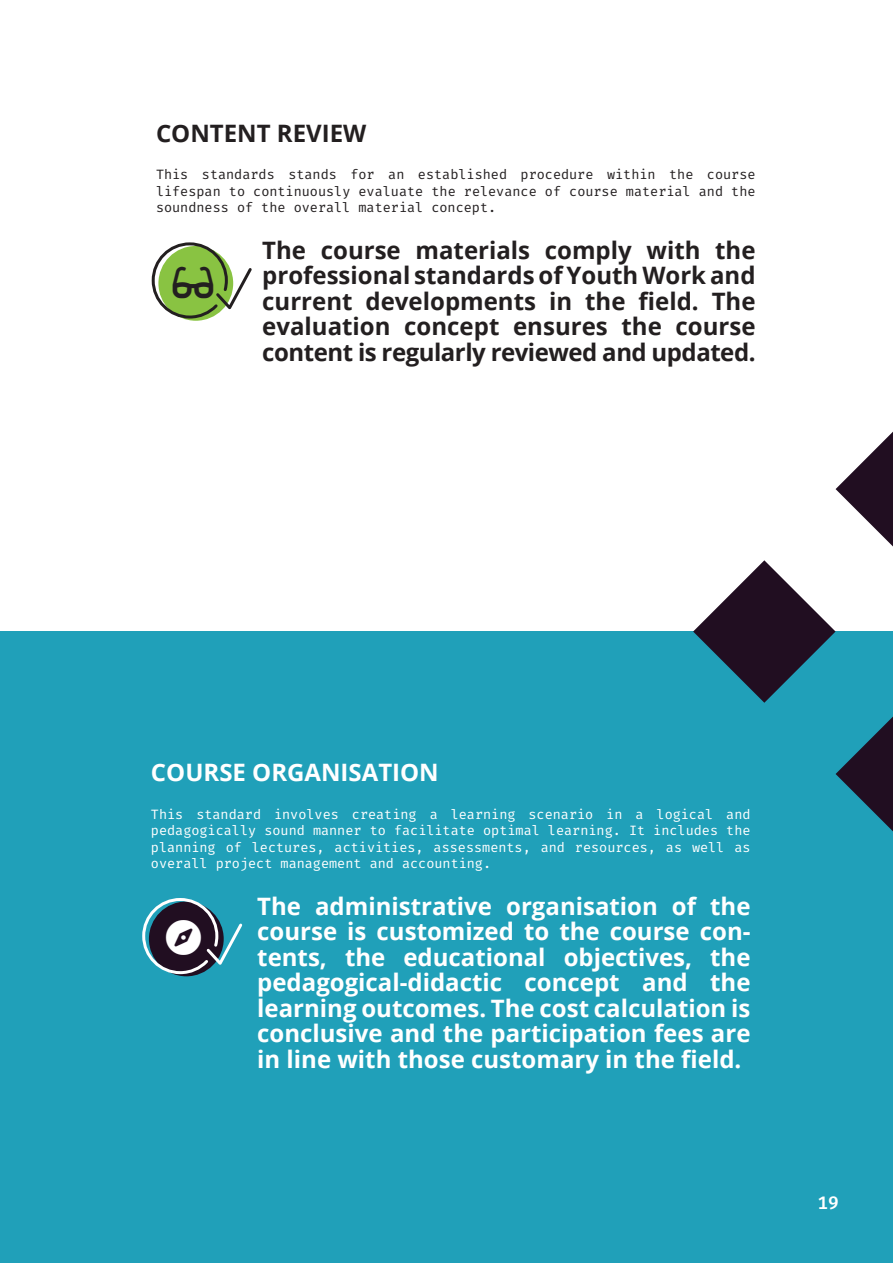
<style>
.page{position:relative;width:893px;height:1263px;background:#fff}
.page>*{position:absolute;margin:0;border:0;box-sizing:border-box;transform-origin:0 0}
.t1{font:700 24px/25.5px "Open Sans";color:#fff;text-align:justify}
.t2{font:700 24px/25.5px "Open Sans";letter-spacing:-.02em;color:#231f20;text-align:justify}
.t3{font:700 24px "Open Sans";color:#231f20}
.t4{font:300 18px "Fira Code";color:#fff}
.t5{font:300 13.5px/16.2px "Fira Code";color:#fff;text-align:justify}
.t6{font:300 13.5px/16.2px "Fira Code";color:#231f20;text-align:justify}
</style>
<div class="page">
<div style="left:0;top:631px;width:893px;height:632px;background:#20a0b9"></div>
<svg style="left:693px;top:560px;width:142px;height:143px"></svg>
<svg style="left:836px;top:716px;width:57px;height:115px"></svg>
<svg style="left:836px;top:432px;width:57px;height:114px"></svg>
<svg style="left:142px;top:898px;width:101px;height:78px"></svg>
<svg style="left:151px;top:242px;width:101px;height:78px"></svg>
<p class="t3" style="left:156px;top:116px;width:212px">CONTENT REVIEW</p>
<p class="t6" style="left:156px;top:167px;width:601px">This standards stands for an established procedure within the course lifespan to continuously evaluate the relevance of course material and the soundness of the overall material concept.</p>
<p class="t2" style="left:262px;top:237px;width:495px">The course materials comply with the professional standards of Youth Work and current developments in the field. The evaluation concept ensures the course content is regularly reviewed and updated.</p>
<p class="t1" style="left:151px;top:759px;width:289px">COURSE ORGANISATION</p>
<p class="t5" style="left:151px;top:806px;width:601px">This standard involves creating a learning scenario in a logical and pedagogically sound manner to facilitate optimal learning. It includes the planning of lectures, activities, assessments, and resources, as well as overall project management and accounting.</p>
<p class="t1" style="left:257px;top:893px;width:495px">The administrative organisation of the course is customized to the course con&shy;tents, the educational objectives, the pedagogical-didactic concept and the learning outcomes. The cost calculation is conclusive and the participation fees are in line with those customary in the field.</p>
<p class="t4" style="left:817px;top:1187px;width:23px">19</p>
</div>
